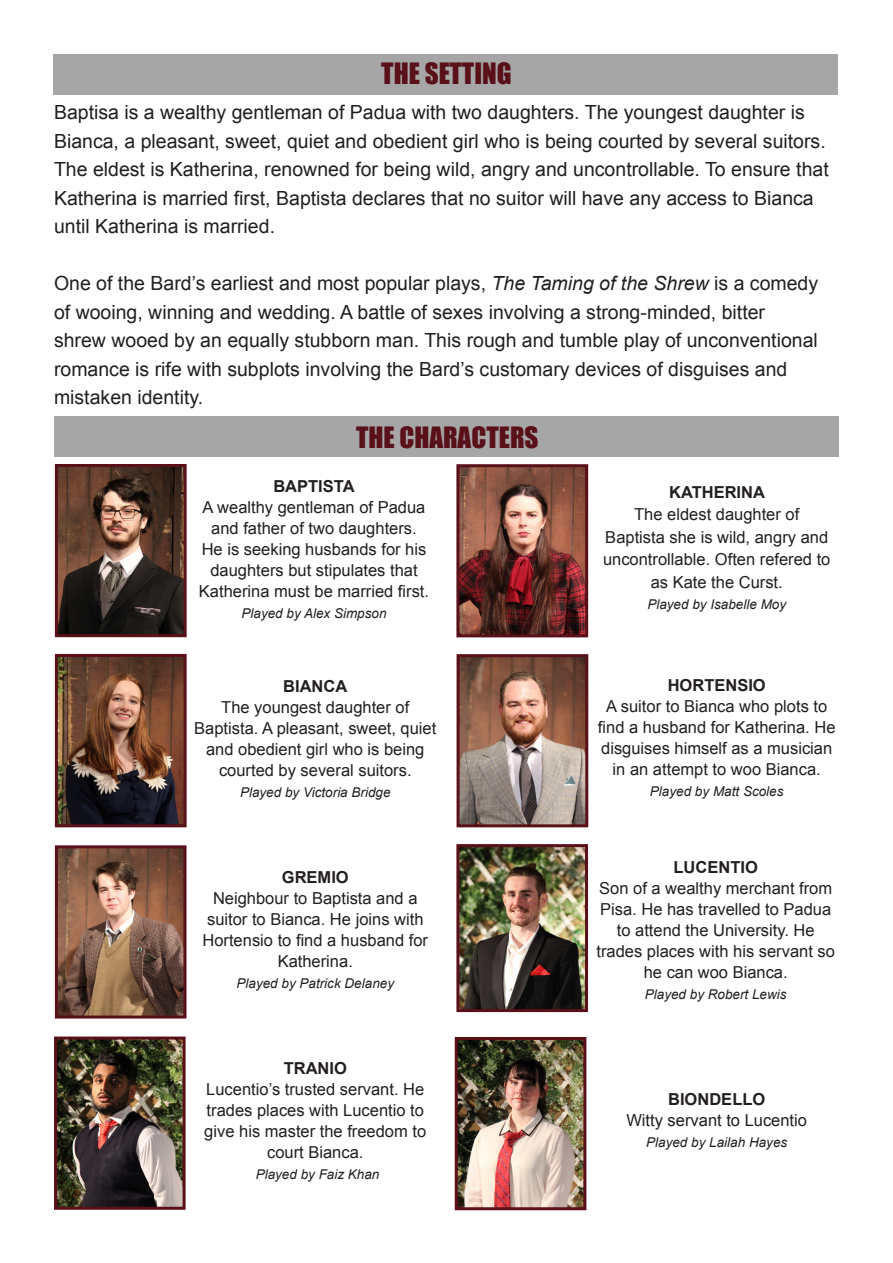
<style>
.page{position:relative;width:893px;height:1263px;background:#fff}
.page>*{position:absolute;margin:0;border:0;box-sizing:border-box;transform-origin:0 0}
.t1{font:27px "Impact";color:#591019}
.t2{font:19.5px/28.5px "Arial";color:#231f20}
.t3{font:16.5px/21px "Arial";color:#231f20;text-align:center}
.t4{font:700 16.5px "Arial";color:#231f20}
.t5{font:italic 13.5px "Arial";color:#231f20}
.s1{font-style:italic}
</style>
<div class="page">
<img style="left:59px;top:658px;width:124px;height:165px">
<div style="left:55px;top:654px;width:132px;height:173px;border:3px solid #591019"></div>
<img style="left:459px;top:1041px;width:123px;height:165px">
<div style="left:455px;top:1037px;width:131px;height:173px;border:3px solid #591019"></div>
<img style="left:59px;top:849px;width:123px;height:165px">
<div style="left:55px;top:845px;width:131px;height:173px;border:3px solid #591019"></div>
<img style="left:58px;top:1040px;width:124px;height:166px">
<div style="left:54px;top:1036px;width:132px;height:174px;border:3px solid #591019"></div>
<img style="left:460px;top:848px;width:124px;height:160px">
<div style="left:456px;top:844px;width:132px;height:168px;border:3px solid #591019"></div>
<img style="left:461px;top:658px;width:123px;height:165px">
<div style="left:457px;top:654px;width:131px;height:173px;border:3px solid #591019"></div>
<img style="left:59px;top:468px;width:124px;height:165px">
<div style="left:55px;top:464px;width:132px;height:173px;border:3px solid #591019"></div>
<img style="left:460px;top:468px;width:124px;height:165px">
<div style="left:456px;top:464px;width:132px;height:173px;border:3px solid #591019"></div>
<div style="left:53px;top:54px;width:785px;height:40px;background:#a6a6a6"></div>
<div style="left:54px;top:416px;width:785px;height:41px;background:#a6a6a6"></div>
<p class="t1" style="left:381px;top:53px;width:132px">THE SETTING</p>
<p class="t2" style="left:54px;top:98px;width:776px">Baptisa is a wealthy gentleman of Padua with two daughters. The youngest daughter is Bianca, a pleasant, sweet, quiet and obedient girl who is being courted by several suitors.<br>The eldest is Katherina, renowned for being wild, angry and uncontrollable. To ensure that Katherina is married first, Baptista declares that no suitor will have any access to Bianca until Katherina is married.</p>
<p class="t2" style="left:54px;top:269px;width:766px">One of the Bard’s earliest and most popular plays, <span class="s1">The Taming of the Shrew</span> is a comedy of wooing, winning and wedding. A battle of sexes involving a strong-minded, bitter shrew wooed by an equally stubborn man. This rough and tumble play of unconventional romance is rife with subplots involving the Bard’s customary devices of disguises and mistaken identity.</p>
<p class="t1" style="left:356px;top:417px;width:184px">THE CHARACTERS</p>
<p class="t4" style="left:273px;top:475px;width:83px">BAPTISTA</p>
<p class="t3" style="left:199px;top:496px;width:232px">A wealthy gentleman of Padua and father of two daughters.<br>He is seeking husbands for his daughters but stipulates that<br>Katherina must be married first.</p>
<p class="t5" style="left:241px;top:604px;width:147px">Played by Alex Simpson</p>
<p class="t4" style="left:283px;top:675px;width:66px">BIANCA</p>
<p class="t3" style="left:194px;top:697px;width:244px">The youngest daughter of<br>Baptista. A pleasant, sweet, quiet and obedient girl who is being courted by several suitors.</p>
<p class="t5" style="left:240px;top:784px;width:152px">Played by Victoria Bridge</p>
<p class="t4" style="left:282px;top:866px;width:68px">GREMIO</p>
<p class="t3" style="left:202px;top:888px;width:227px">Neighbour to Baptista and a suitor to Bianca. He joins with<br>Hortensio to find a husband for<br>Katherina.</p>
<p class="t5" style="left:237px;top:974px;width:159px">Played by Patrick Delaney</p>
<p class="t4" style="left:284px;top:1057px;width:65px">TRANIO</p>
<p class="t3" style="left:204px;top:1079px;width:223px">Lucentio’s trusted servant. He trades places with Lucentio to give his master the freedom to court Bianca.</p>
<p class="t5" style="left:256px;top:1165px;width:125px">Played by Faiz Khan</p>
<p class="t4" style="left:669px;top:481px;width:97px">KATHERINA</p>
<p class="t3" style="left:603px;top:503px;width:229px;line-height:22.5px">The eldest daughter of<br>Baptista she is wild, angry and uncontrollable. Often refered to as Kate the Curst.</p>
<p class="t5" style="left:647px;top:595px;width:140px">Played by Isabelle Moy</p>
<p class="t4" style="left:668px;top:674px;width:100px">HORTENSIO</p>
<p class="t3" style="left:598px;top:696px;width:239px">A suitor to Bianca who plots to find a husband for Katherina. He disguises himself as a musician in an attempt to woo Bianca.</p>
<p class="t5" style="left:650px;top:783px;width:135px">Played by Matt Scoles</p>
<p class="t4" style="left:674px;top:856px;width:86px">LUCENTIO</p>
<p class="t3" style="left:596px;top:878px;width:240px">Son of a wealthy merchant from<br>Pisa. He has travelled to Padua to attend the University. He trades places with his servant so he can woo Bianca.</p>
<p class="t5" style="left:645px;top:985px;width:143px">Played by Robert Lewis</p>
<p class="t4" style="left:668px;top:1088px;width:99px">BIONDELLO</p>
<p class="t3" style="left:626px;top:1110px;width:182px">Witty servant to Lucentio</p>
<p class="t5" style="left:646px;top:1134px;width:143px">Played by Lailah Hayes</p>
</div>
